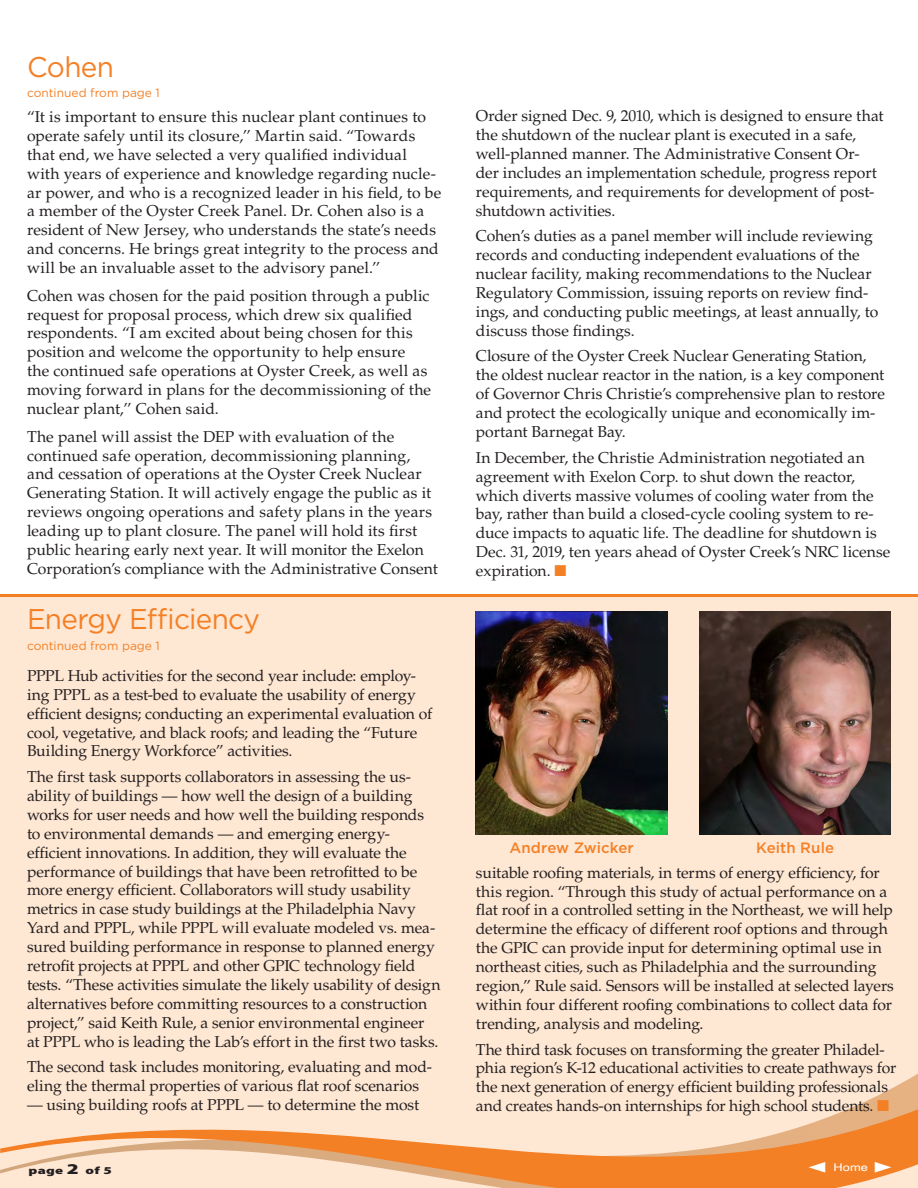
<style>
.page{position:relative;width:918px;height:1188px;background:#fff}
.page>*{position:absolute;margin:0;border:0;box-sizing:border-box;transform-origin:0 0}
.Body_text{font:28.5px "Gotham";letter-spacing:-.025em;color:#f48026}
.Body_Text_TNR{font:22.5px "Minion Pro";color:#fff;scale:1.5 1}
.t1{font:15.75px/18.9px "Palatino LT Std";color:#231f20}
.t2{font:500 15px "Gotham";letter-spacing:.005em;color:#f48026}
.Body_text-2{font:12px "Gotham";color:#f48026}
.Body_Text_TNR-2{font:900 semi-condensed 10.5px "Myriad Pro";letter-spacing:.02em;color:#231f20;scale:1.5 1}
.Body_Text_TNR-3{font:10.5px "Arial Narrow";color:#fff;scale:1.5 1}
.s1{color:#f48026}
.s2{font-size:15px}
</style>
<div class="page">
<div style="left:0;top:597px;width:918px;height:591px;background:#fee7d3"></div>
<svg style="left:0;top:1078px;width:918px;height:110px"></svg>
<img style="left:699px;top:611px;width:192px;height:224px">
<img style="left:476px;top:611px;width:191px;height:224px">
<hr style="left:0;top:594px;width:918px;height:3px;background:#f48026">
<svg style="left:875px;top:1162px;width:16px;height:11px"></svg>
<p class="Body_text" style="left:27px;top:48px;width:89px">Cohen</p>
<p class="Body_text-2" style="left:27px;top:85px;width:134px">continued from page 1</p>
<p class="t1" style="left:27px;top:107px;width:416px">“It is important to ensure this nuclear plant continues to operate safely until its closure,’’ Martin said. “Towards that end, we have selected a very qualified individual with years of experience and knowledge regarding nucle&shy;ar power, and who is a recognized leader in his field, to be a member of the Oyster Creek Panel. Dr. Cohen also is a resident of New Jersey, who understands the state’s needs and concerns. He brings great integrity to the process and will be an invaluable asset to the advisory panel.’’</p>
<p class="t1" style="left:27px;top:286px;width:406px">Cohen was chosen for the paid position through a public request for proposal process, which drew six qualified respondents. “I am excited about being chosen for this position and welcome the opportunity to help ensure the continued safe operations at Oyster Creek, as well as moving forward in plans for the decommissioning of the nuclear plant,’’ Cohen said.</p>
<p class="t1" style="left:27px;top:427px;width:412px">The panel will assist the DEP with evaluation of the continued safe operation, decommissioning planning, and cessation of operations at the Oyster Creek Nuclear Generating Station. It will actively engage the public as it reviews ongoing operations and safety plans in the years leading up to plant closure. The panel will hold its first public hearing early next year. It will monitor the Exelon Corporation’s compliance with the Administrative Consent</p>
<p class="Body_text" style="left:27px;top:601px;width:235px">Energy Efficiency</p>
<p class="Body_text-2" style="left:27px;top:638px;width:134px">continued from page 1</p>
<p class="t1" style="left:27px;top:666px;width:407px">PPPL Hub activities for the second year include: employ&shy;ing PPPL as a test-bed to evaluate the usability of energy efficient designs; conducting an experimental evaluation of cool, vegetative, and black roofs; and leading the “Future Building Energy Workforce” activities.</p>
<p class="t1" style="left:27px;top:768px;width:415px">The first task supports collaborators in assessing the us&shy;ability of buildings — how well the design of a building works for user needs and how well the building responds to environmental demands — and emerging energy&shy;efficient innovations. In addition, they will evaluate the performance of buildings that have been retrofitted to be more energy efficient. Collaborators will study usability metrics in case study buildings at the Philadelphia Navy Yard and PPPL, while PPPL will evaluate modeled vs. mea&shy;sured building performance in response to planned energy retrofit projects at PPPL and other GPIC technology field tests. “These activities simulate the likely usability of design alternatives before committing resources to a construction project,” said Keith Rule, a senior environmental engineer at PPPL who is leading the Lab’s effort in the first two tasks.</p>
<p class="t1" style="left:27px;top:1058px;width:406px">The second task includes monitoring, evaluating and mod&shy;eling the thermal properties of various flat roof scenarios</p>
<p class="t1" style="left:27px;top:1096px;width:394px">— using building roofs at PPPL — to determine the most</p>
<p class="t1" style="left:476px;top:107px;width:409px">Order signed Dec. 9, 2010, which is designed to ensure that the shutdown of the nuclear plant is executed in a safe, well-planned manner. The Administrative Consent Or&shy;der includes an implementation schedule, progress report requirements, and requirements for development of post&shy;shutdown activities.</p>
<p class="t1" style="left:476px;top:227px;width:404px">Cohen’s duties as a panel member will include reviewing records and conducting independent evaluations of the nuclear facility, making recommendations to the Nuclear Regulatory Commission, issuing reports on review find&shy;ings, and conducting public meetings, at least annually, to discuss those findings.</p>
<p class="t1" style="left:476px;top:347px;width:411px">Closure of the Oyster Creek Nuclear Generating Station, the oldest nuclear reactor in the nation, is a key component of Governor Chris Christie’s comprehensive plan to restore and protect the ecologically unique and economically im&shy;portant Barnegat Bay.</p>
<p class="t1" style="left:476px;top:448px;width:416px">In December, the Christie Administration negotiated an agreement with Exelon Corp. to shut down the reactor, which diverts massive volumes of cooling water from the bay, rather than build a closed-cycle cooling system to re&shy;duce impacts to aquatic life. The deadline for shutdown is Dec. 31, 2019, ten years ahead of Oyster Creek’s NRC license expiration. <span class="s1">■</span></p>
<p class="t2" style="left:509px;top:838px;width:126px">Andrew Zwicker</p>
<p class="t2" style="left:756px;top:838px;width:79px">Keith Rule</p>
<p class="t1" style="left:476px;top:863px;width:420px">suitable roofing materials, in terms of energy efficiency, for this region. “Through this study of actual performance on a flat roof in a controlled setting in the Northeast, we will help determine the efficacy of different roof options and through the GPIC can provide input for determining optimal use in northeast cities, such as Philadelphia and the surrounding region,” Rule said. Sensors will be installed at selected layers within four different roofing combinations to collect data for trending, analysis and modeling.</p>
<p class="t1" style="left:476px;top:1040px;width:422px">The third task focuses on transforming the greater Philadel&shy;phia region’s K-12 educational activities to create pathways for the next generation of energy efficient building professionals and creates hands-on internships for high school students. <span class="s1">■</span></p>
<p class="Body_Text_TNR-2" style="left:28px;top:1164px;width:57px">page <span class="s2">2</span> of 5</p>
<p class="Body_Text_TNR" style="left:808px;top:1153px;width:15px">←</p>
<p class="Body_Text_TNR-3" style="left:834px;top:1160px;width:24px">Home</p>
</div>
